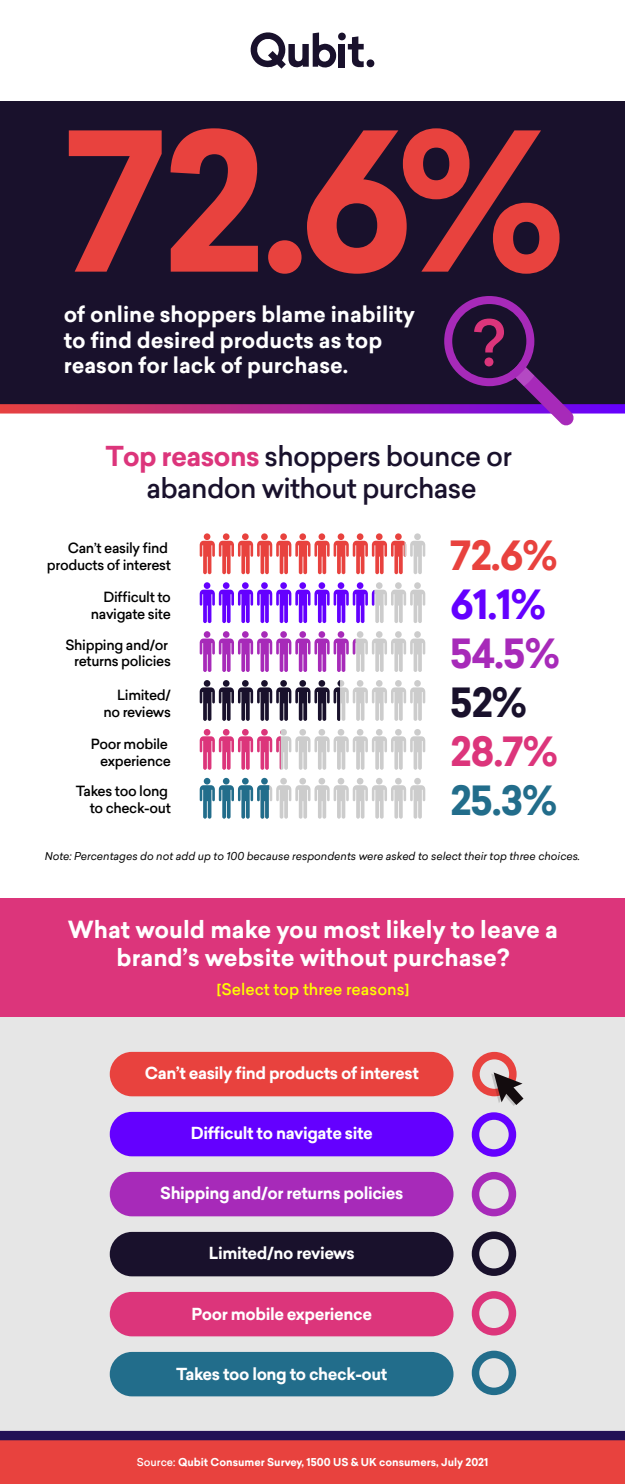
<style>
.page{position:relative;width:625px;height:1484px;background:#fff}
.page>*{position:absolute;margin:0;border:0;box-sizing:border-box;transform-origin:0 0}
.t1{font:700 188.75px "Sailec";color:#e8423e}
.t2{font:500 62.25px "Sailec";color:#dc357b}
.t3{font:700 39.38px "Sailec";color:#e8423e}
.t4{font:700 39.38px "Sailec";color:#a72ab9}
.t5{font:700 39.38px "Sailec";color:#226d8b}
.t6{font:700 39.38px "Sailec";color:#dc357b}
.t7{font:700 39.38px "Sailec";color:#6400ff}
.t8{font:700 39.38px "Sailec";color:#19112c}
.t9{font:500 26.88px/32.2px "Sailec";letter-spacing:-.025em;color:#19112c;text-align:center}
.t10{font:700 23.12px/27.8px "Sailec";color:#fff;text-align:center}
.t11{font:700 21.25px/25.5px "Sailec";color:#fff}
.t12{font:700 16.25px "Sailec";letter-spacing:-.025em;color:#fff}
.t13{font:500 15.62px "Sailec";color:#ff0}
.t14{font:500 13.75px/16.5px "Sailec";letter-spacing:-.025em;color:#000;text-align:right}
.t15{font:italic 10.62px "Sailec";color:#000}
.t16{font:700 10.62px "Sailec";color:#fff}
.s1{font-weight:700;color:#dc357b}
.s2{font-weight:500}
</style>
<div class="page">
<div style="left:0;top:903px;width:625px;height:531px;background:#e6e6e6"></div>
<div style="left:0;top:898px;width:624px;height:118px;background:#dc357b"></div>
<div style="left:0;top:1438px;width:625px;height:46px;background:#e8423e"></div>
<div style="left:0;top:101px;width:625px;height:306px;background:#19112c"></div>
<svg style="left:250px;top:32px;width:87px;height:37px"></svg>
<svg style="left:348px;top:36px;width:16px;height:31px"></svg>
<div style="left:339px;top:44px;width:6px;height:23px;background:#19112c"></div>
<div style="left:367px;top:59px;width:7px;height:8px;background:#19112c;border-radius:50%"></div>
<div style="left:338px;top:33px;width:8px;height:7px;background:#19112c;border-radius:50%"></div>
<svg style="left:0;top:404px;width:625px;height:9px;background:#ad258d"></svg>
<svg style="left:444px;top:296px;width:130px;height:130px"></svg>
<div style="left:0;top:1431px;width:625px;height:9px;background:#221156"></div>
<div style="left:110px;top:1052px;width:344px;height:44px;background:#e8423e;border-radius:22px"></div>
<div style="left:110px;top:1112px;width:344px;height:44px;background:#6400ff;border-radius:22px"></div>
<div style="left:110px;top:1172px;width:344px;height:44px;background:#a72ab9;border-radius:22px"></div>
<div style="left:110px;top:1232px;width:344px;height:44px;background:#19112c;border-radius:22px"></div>
<div style="left:110px;top:1292px;width:344px;height:44px;background:#dc357b;border-radius:22px"></div>
<div style="left:110px;top:1352px;width:344px;height:44px;background:#226d8b;border-radius:22px"></div>
<svg style="left:472px;top:1112px;width:44px;height:45px"></svg>
<svg style="left:472px;top:1172px;width:44px;height:44px"></svg>
<svg style="left:472px;top:1231px;width:44px;height:45px"></svg>
<svg style="left:472px;top:1291px;width:44px;height:44px"></svg>
<svg style="left:472px;top:1350px;width:44px;height:45px"></svg>
<svg style="left:472px;top:1052px;width:52px;height:54px"></svg>
<svg style="left:200px;top:533px;width:225px;height:41px"></svg>
<svg style="left:200px;top:631px;width:225px;height:41px"></svg>
<svg style="left:200px;top:778px;width:225px;height:41px"></svg>
<svg style="left:200px;top:729px;width:225px;height:41px"></svg>
<svg style="left:200px;top:680px;width:225px;height:41px"></svg>
<svg style="left:200px;top:582px;width:225px;height:41px"></svg>
<h1 class="t1" style="left:65px;top:68px;width:502px">72.6%</h1>
<h3 class="t11" style="left:64px;top:302px;width:353px">of online shoppers blame inability to find desired products as top</h3>
<h3 class="t11" style="left:64px;top:353px;width:286px">reason for lack of purchase.</h3>
<h2 class="t2" style="left:473px;top:299px;width:34px">?</h2>
<h3 class="t9" style="left:105px;top:440px;width:408px"><span class="s1">Top reasons</span> shoppers bounce or abandon without purchase</h3>
<p class="t14" style="left:47px;top:540px;width:126px">Can’t easily find products of interest</p>
<h3 class="t3" style="left:450px;top:527px;width:109px">72.6%</h3>
<p class="t14" style="left:91px;top:589px;width:82px">Difficult to navigate site</p>
<h3 class="t7" style="left:450px;top:576px;width:97px">61.1%</h3>
<p class="t14" style="left:66px;top:637px;width:107px">Shipping and/or returns policies</p>
<h3 class="t4" style="left:450px;top:626px;width:111px">54.5%</h3>
<p class="t14" style="left:103px;top:687px;width:69px">Limited/ no reviews</p>
<h3 class="t8" style="left:450px;top:674px;width:78px">52%</h3>
<p class="t14" style="left:91px;top:736px;width:81px">Poor mobile experience</p>
<h3 class="t6" style="left:450px;top:723px;width:109px">28.7%</h3>
<p class="t14" style="left:76px;top:783px;width:97px">Takes too long to check-out</p>
<h3 class="t5" style="left:450px;top:772px;width:109px">25.3%</h3>
<p class="t15" style="left:45px;top:849px;width:537px">Note: Percentages do not add up to 100 because respondents were asked to select their top three choices.</p>
<h3 class="t10" style="left:68px;top:916px;width:492px">What would make you most likely to leave a brand’s website without purchase?</h3>
<p class="t13" style="left:217px;top:978px;width:194px">[Select top three reasons]</p>
<p class="t12" style="left:145px;top:1062px;width:276px">Can’t easily find products of interest</p>
<p class="t12" style="left:191px;top:1122px;width:184px">Difficult to navigate site</p>
<p class="t12" style="left:160px;top:1182px;width:245px">Shipping and/or returns policies</p>
<p class="t12" style="left:209px;top:1242px;width:147px">Limited/no reviews</p>
<p class="t12" style="left:192px;top:1302px;width:182px">Poor mobile experience</p>
<p class="t12" style="left:176px;top:1362px;width:213px">Takes too long to check-out</p>
<p class="t16" style="left:137px;top:1454px;width:353px"><span class="s2">Source:</span> Qubit Consumer Survey, 1500 US &amp; UK consumers, July 2021</p>
</div>
